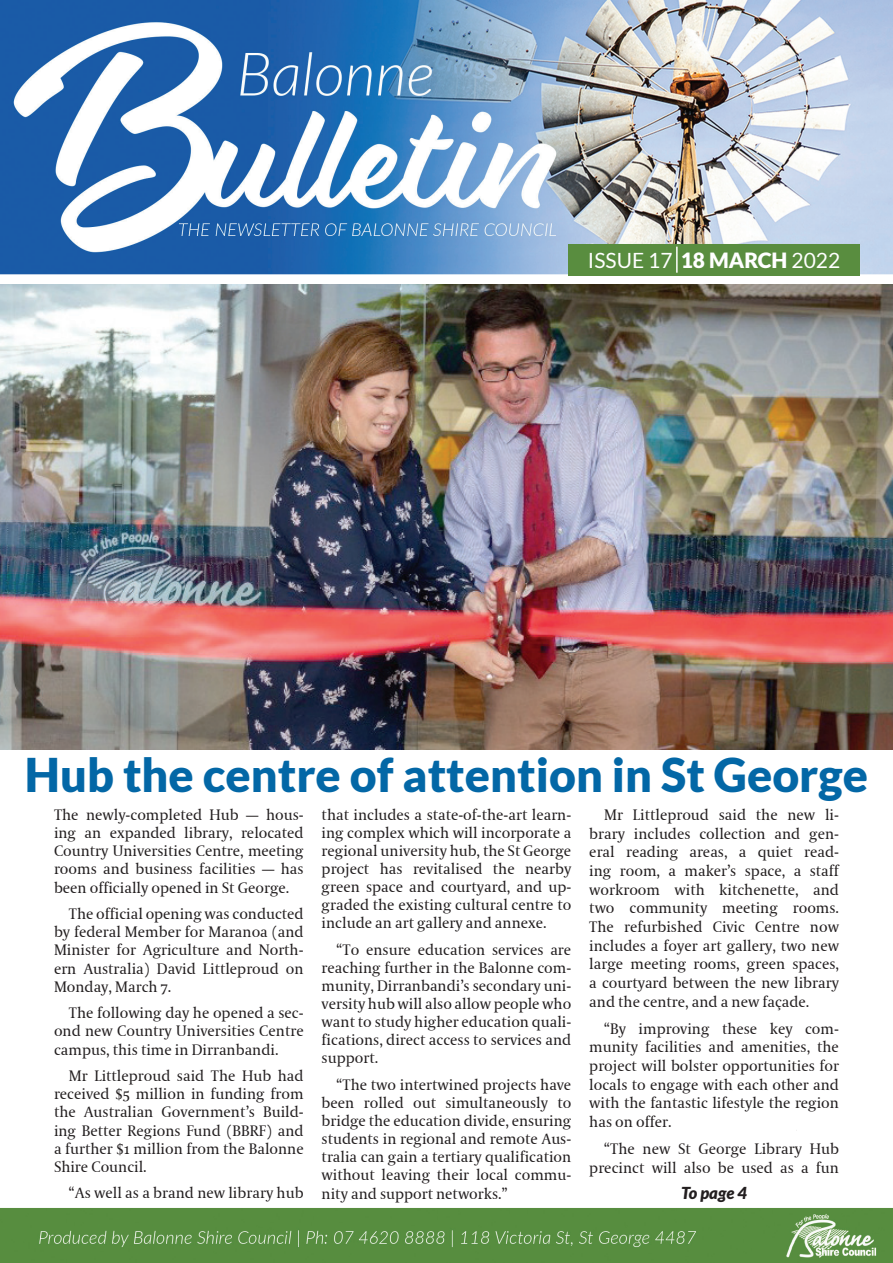
<style>
.page{position:relative;width:893px;height:1263px;background:#fff}
.page>*{position:absolute;margin:0;border:0;box-sizing:border-box;transform-origin:0 0}
.t1{font:900 46.5px "Lato";color:#0367a6}
.t2{font:21px "Lato";color:#fff}
.t3{font:italic 900 16.5px "Lato";color:#231f20}
.t4{font:15px/18.1px "Coranto W01 2";color:#231f20;text-align:justify}
.s1{font-weight:900}
</style>
<div class="page">
<img style="left:0;top:0;width:893px;height:1263px">
<div style="left:568px;top:244px;width:292px;height:31px;background:#598d3f"></div>
<hr style="left:676px;top:247px;width:2px;height:26px;background:#fff">
<h2 class="t2" style="left:588px;top:249px;width:254px">ISSUE 17 <span class="s1">18 MARCH</span> 2022</h2>
<h1 class="t1" style="left:25px;top:748px;width:845px">Hub the centre of attention in St George</h1>
<p class="t4" style="left:54px;top:806px;width:251px">The newly-completed Hub — hous&shy;ing an expanded library, relocated Country Universities Centre, meeting rooms and business facilities — has been officially opened in St George.</p>
<p class="t4" style="left:54px;top:905px;width:251px;text-indent:15px">The official opening was conducted by federal Member for Maranoa (and Minister for Agriculture and North&shy;ern Australia) David Littleproud on Monday, March 7.</p>
<p class="t4" style="left:54px;top:1004px;width:251px;text-indent:15px">The following day he opened a sec&shy;ond new Country Universities Centre campus, this time in Dirranbandi.</p>
<p class="t4" style="left:54px;top:1067px;width:251px;text-indent:15px">Mr Littleproud said The Hub had received $5 million in funding from the Australian Government’s Build&shy;ing Better Regions Fund (BBRF) and a further $1 million from the Balonne Shire Council.</p>
<p class="t4" style="left:69px;top:1184px;width:236px">“As well as a brand new library hub</p>
<p class="t4" style="left:322px;top:806px;width:251px">that includes a state-of-the-art learn&shy;ing complex which will incorporate a regional university hub, the St George project has revitalised the nearby green space and courtyard, and up&shy;graded the existing cultural centre to include an art gallery and annexe.</p>
<p class="t4" style="left:322px;top:941px;width:251px;text-indent:15px">“To ensure education services are reaching further in the Balonne com&shy;munity, Dirranbandi’s secondary uni&shy;versity hub will also allow people who want to study higher education quali&shy;fications, direct access to services and support.</p>
<p class="t4" style="left:322px;top:1076px;width:251px;text-indent:15px">“The two intertwined projects have been rolled out simultaneously to bridge the education divide, ensuring students in regional and remote Aus&shy;tralia can gain a tertiary qualification without leaving their local commu&shy;nity and support networks.”</p>
<p class="t4" style="left:589px;top:805px;width:251px;line-height:18.6px;text-indent:15px">Mr Littleproud said the new li&shy;brary includes collection and gen&shy;eral reading areas, a quiet read&shy;ing room, a maker’s space, a staff workroom with kitchenette, and two community meeting rooms.<br>The refurbished Civic Centre now includes a foyer art gallery, two new large meeting rooms, green spaces, a courtyard between the new library and the centre, and a new façade.</p>
<p class="t4" style="left:589px;top:1019px;width:251px;line-height:18.6px;text-indent:15px">“By improving these key com&shy;munity facilities and amenities, the project will bolster opportunities for locals to engage with each other and with the fantastic lifestyle the region has on offer.</p>
<p class="t4" style="left:589px;top:1139px;width:251px;line-height:18.6px;text-align:right">“The new St George Library Hub precinct will also be used as a fun</p>
<p class="t3" style="left:681px;top:1183px;width:67px">To page 4</p>
</div>
